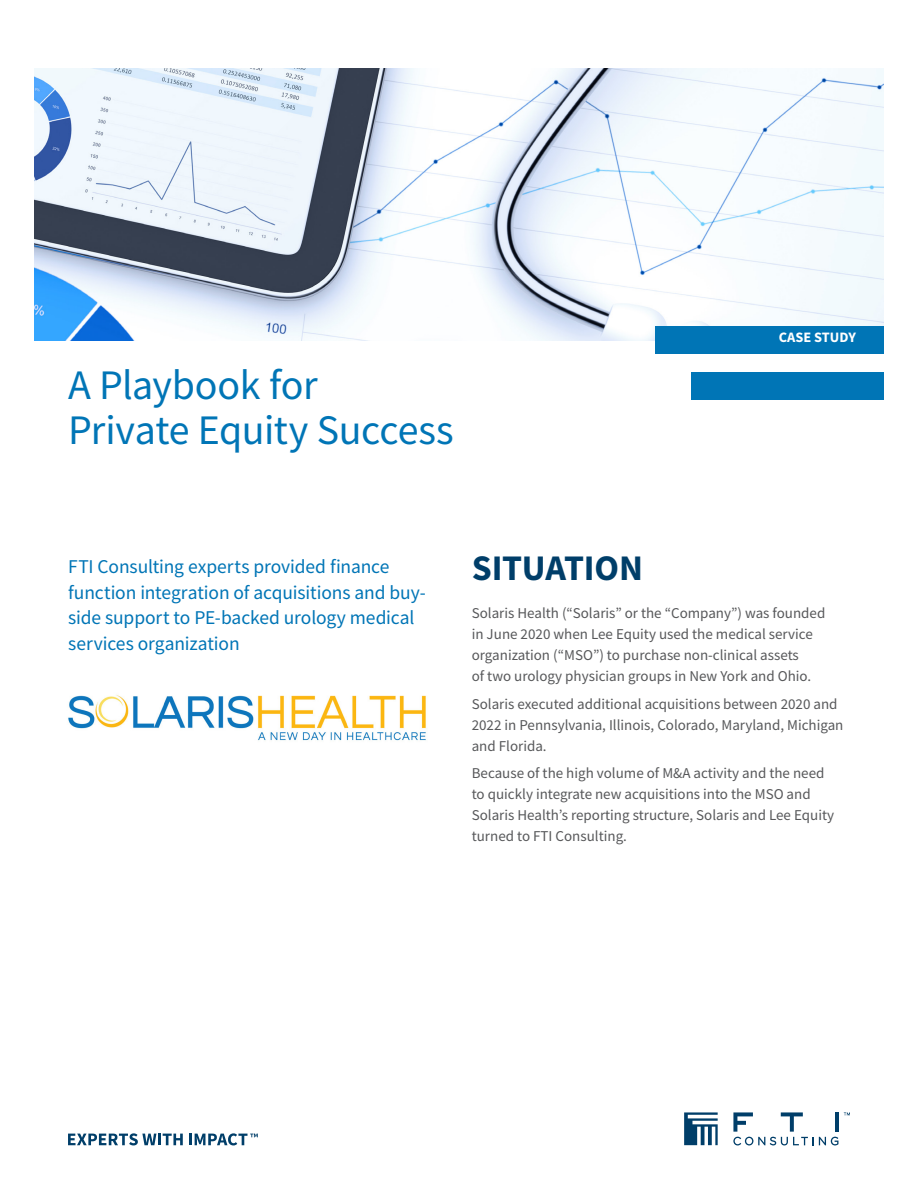
<style>
.page{position:relative;width:918px;height:1188px;background:#fff}
.page>*{position:absolute;margin:0;border:0;box-sizing:border-box;transform-origin:0 0}
.Headline{font:42px/45px "Source Sans Pro";letter-spacing:-.01em;color:#0075b6}
.Heading{font:700 36px "Source Sans Pro";letter-spacing:-.01em;color:#003e69}
.Intro{font:19.5px/25.5px "Source Sans Pro";letter-spacing:-.005em;color:#0075b6}
.Body_Copy{font:15px/21px "Source Sans Pro";color:#57585a}
.Label{font:700 14.4px "Source Sans Pro";color:#fff}
</style>
<div class="page">
<svg style="left:68px;top:1133px;width:115px;height:12px"></svg>
<svg style="left:189px;top:1133px;width:69px;height:12px"></svg>
<svg style="left:684px;top:1112px;width:34px;height:33px"></svg>
<svg style="left:844px;top:1112px;width:6px;height:3px"></svg>
<hr style="left:835px;top:1112px;width:4px;height:20px;background:#003e69">
<svg style="left:733px;top:1112px;width:105px;height:33px"></svg>
<img style="left:34px;top:68px;width:850px;height:272px">
<div style="left:655px;top:326px;width:229px;height:28px;background:#0075b6"></div>
<div style="left:691px;top:372px;width:193px;height:27px;background:#0075b6"></div>
<img style="left:68px;top:695px;width:358px;height:46px">
<p class="Headline" style="left:68px;top:363px;width:387px">A Playbook for<br>Private Equity Success</p>
<p class="Label" style="left:779px;top:327px;width:79px">CASE STUDY</p>
<p class="Intro" style="left:68px;top:554px;width:359px">FTI Consulting experts provided finance function integration of acquisitions and buy&shy;side support to PE-backed urology medical services organization</p>
<p class="Heading" style="left:472px;top:543px;width:173px">SITUATION</p>
<p class="Body_Copy" style="left:472px;top:602px;width:355px">Solaris Health (“Solaris” or the “Company”) was founded in June 2020 when Lee Equity used the medical service organization (“MSO”) to purchase non-clinical assets<br>of two urology physician groups in New York and Ohio.</p>
<p class="Body_Copy" style="left:472px;top:693px;width:373px">Solaris executed additional acquisitions between 2020 and<br>2022 in Pennsylvania, Illinois, Colorado, Maryland, Michigan and Florida.</p>
<p class="Body_Copy" style="left:472px;top:763px;width:364px">Because of the high volume of M&amp;A activity and the need to quickly integrate new acquisitions into the MSO and Solaris Health’s reporting structure, Solaris and Lee Equity turned to FTI Consulting.</p>
</div>
